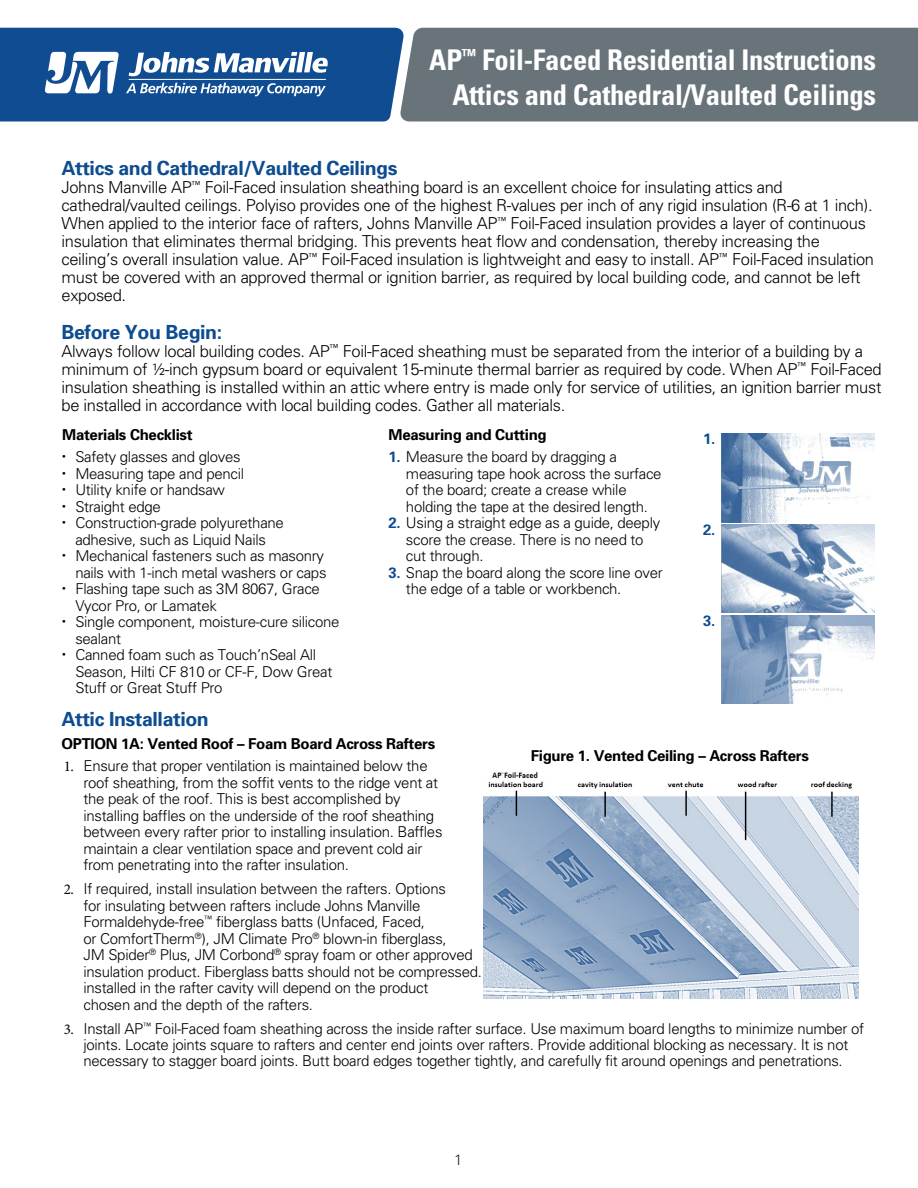
<style>
.page{position:relative;width:918px;height:1188px;background:#fff}
.page>*{position:absolute;margin:0;border:0;box-sizing:border-box;transform-origin:0 0}
.t1{font:700 condensed 28.5px/34.2px "Univers";letter-spacing:-.01em;color:#fff;text-align:right}
.t2{font:700 19.5px "Univers";letter-spacing:-.02em;color:#0e4c90}
.t3{font:300 16.5px/18px "Univers";letter-spacing:-.02em;color:#000}
.t4{font:300 15px/16.5px "Univers";letter-spacing:-.02em;color:#000}
.t5{font:700 15px "Univers";letter-spacing:-.02em;color:#000}
.t6{font:700 15px "Univers";color:#0e4c90}
.t7{font:300 15px "Univers";color:#231f20}
.s1{font-weight:700;color:#0e4c90}
.s2{font-family:"Minion Pro";font-weight:400}
</style>
<div class="page">
<div style="left:404px;top:28px;width:514px;height:94px;background:#68737a"></div>
<svg style="left:0;top:28px;width:404px;height:94px"></svg>
<hr style="left:129px;top:79px;width:197px;height:1px;background:#fff">
<img style="left:722px;top:434px;width:153px;height:88px">
<img style="left:722px;top:524px;width:153px;height:89px">
<img style="left:722px;top:615px;width:153px;height:89px">
<img style="left:483px;top:781px;width:376px;height:217px">
<img style="left:492px;top:772px;width:46px;height:7px">
<h1 class="t1" style="left:429px;top:43px;width:448px">AP<sup>™</sup> Foil-Faced Residential Instructions<br>Attics and Cathedral/Vaulted Ceilings</h1>
<h2 class="t2" style="left:62px;top:156px;width:337px">Attics and Cathedral/Vaulted Ceilings</h2>
<p class="t3" style="left:62px;top:178px;width:814px">Johns Manville AP<sup>™</sup> Foil-Faced insulation sheathing board is an excellent choice for insulating attics and cathedral/vaulted ceilings. Polyiso provides one of the highest R-values per inch of any rigid insulation (R-6 at 1 inch).<br>When applied to the interior face of rafters, Johns Manville AP<sup>™</sup> Foil-Faced insulation provides a layer of continuous insulation that eliminates thermal bridging. This prevents heat flow and condensation, thereby increasing the ceiling’s overall insulation value. AP<sup>™</sup> Foil-Faced insulation is lightweight and easy to install. AP<sup>™</sup> Foil-Faced insulation must be covered with an approved thermal or ignition barrier, as required by local building code, and cannot be left exposed.</p>
<h2 class="t2" style="left:62px;top:320px;width:162px">Before You Begin:</h2>
<p class="t3" style="left:62px;top:342px;width:822px">Always follow local building codes. AP<sup>™</sup> Foil-Faced sheathing must be separated from the interior of a building by a minimum of ½-inch gypsum board or equivalent 15-minute thermal barrier as required by code. When AP<sup>™</sup> Foil-Faced insulation sheathing is installed within an attic where entry is made only for service of utilities, an ignition barrier must be installed in accordance with local building codes. Gather all materials.</p>
<p class="t5" style="left:62px;top:425px;width:132px">Materials Checklist</p>
<p class="t4" style="left:62px;top:449px;width:180px"><sup>•</sup> Safety glasses and gloves</p>
<p class="t4" style="left:62px;top:465px;width:183px"><sup>•</sup> Measuring tape and pencil</p>
<p class="t4" style="left:62px;top:482px;width:164px"><sup>•</sup> Utility knife or handsaw</p>
<p class="t4" style="left:62px;top:498px;width:100px"><sup>•</sup> Straight edge</p>
<p class="t4" style="left:62px;top:515px;width:223px;text-align:center"><sup>•</sup> Construction-grade polyurethane adhesive, such as Liquid Nails</p>
<p class="t4" style="left:62px;top:548px;width:266px;text-align:right"><sup>•</sup> Mechanical fasteners such as masonry nails with 1-inch metal washers or caps</p>
<p class="t4" style="left:75px;top:581px;width:246px;text-indent:-13px"><sup>•</sup> Flashing tape such as 3M 8067, Grace<br>Vycor Pro, or Lamatek</p>
<p class="t4" style="left:75px;top:614px;width:266px;text-indent:-13px"><sup>•</sup> Single component, moisture-cure silicone sealant</p>
<p class="t4" style="left:75px;top:647px;width:259px;text-indent:-13px"><sup>•</sup> Canned foam such as Touch’nSeal All<br>Season, Hilti CF 810 or CF-F, Dow Great<br>Stuff or Great Stuff Pro</p>
<p class="t5" style="left:389px;top:425px;width:160px">Measuring and Cutting</p>
<p class="t4" style="left:406px;top:449px;width:257px;text-indent:-17px"><span class="s1">1.</span> Measure the board by dragging a measuring tape hook across the surface of the board; create a crease while holding the tape at the desired length.</p>
<p class="t4" style="left:406px;top:515px;width:256px;text-indent:-17px"><span class="s1">2.</span> Using a straight edge as a guide, deeply score the crease. There is no need to cut through.</p>
<p class="t4" style="left:406px;top:564px;width:258px;text-indent:-17px"><span class="s1">3.</span> Snap the board along the score line over the edge of a table or workbench.</p>
<p class="t6" style="left:703px;top:430px;width:14px">1.</p>
<p class="t6" style="left:703px;top:520px;width:14px">2.</p>
<p class="t6" style="left:703px;top:612px;width:14px">3.</p>
<h2 class="t2" style="left:62px;top:708px;width:149px">Attic Installation</h2>
<p class="t5" style="left:62px;top:734px;width:375px">OPTION 1A: Vented Roof – Foam Board Across Rafters</p>
<p class="t4" style="left:84px;top:758px;width:361px;text-indent:-20px"><span class="s2">1.</span> Ensure that proper ventilation is maintained below the roof sheathing, from the soffit vents to the ridge vent at the peak of the roof. This is best accomplished by installing baffles on the underside of the roof sheathing between every rafter prior to installing insulation. Baffles maintain a clear ventilation space and prevent cold air from penetrating into the rafter insulation.</p>
<p class="t4" style="left:84px;top:881px;width:542px;text-indent:-20px"><span class="s2">2.</span> If required, install insulation between the rafters. Options<br>for insulating between rafters include Johns Manville<br>Formaldehyde-free<sup>™</sup> fiberglass batts (Unfaced, Faced,<br>or ComfortTherm<sup>®</sup>), JM Climate Pro<sup>®</sup> blown-in fiberglass,<br>JM Spider<sup>®</sup> Plus, JM Corbond<sup>®</sup> spray foam or other approved<br>insulation product. Fiberglass batts should not be compressed. The level of insulation installed in the rafter cavity will depend on the product<br>chosen and the depth of the rafters.</p>
<p class="t4" style="left:64px;top:1021px;width:802px;line-height:16px;text-align:center"><span class="s2">3.</span> Install AP<sup>™</sup> Foil-Faced foam sheathing across the inside rafter surface. Use maximum board lengths to minimize number of joints. Locate joints square to rafters and center end joints over rafters. Provide additional blocking as necessary. It is not necessary to stagger board joints. Butt board edges together tightly, and carefully fit around openings and penetrations.</p>
<p class="t5" style="left:531px;top:746px;width:280px">Figure 1. Vented Ceiling – Across Rafters</p>
<p class="t7" style="left:454px;top:1151px;width:10px">1</p>
</div>
